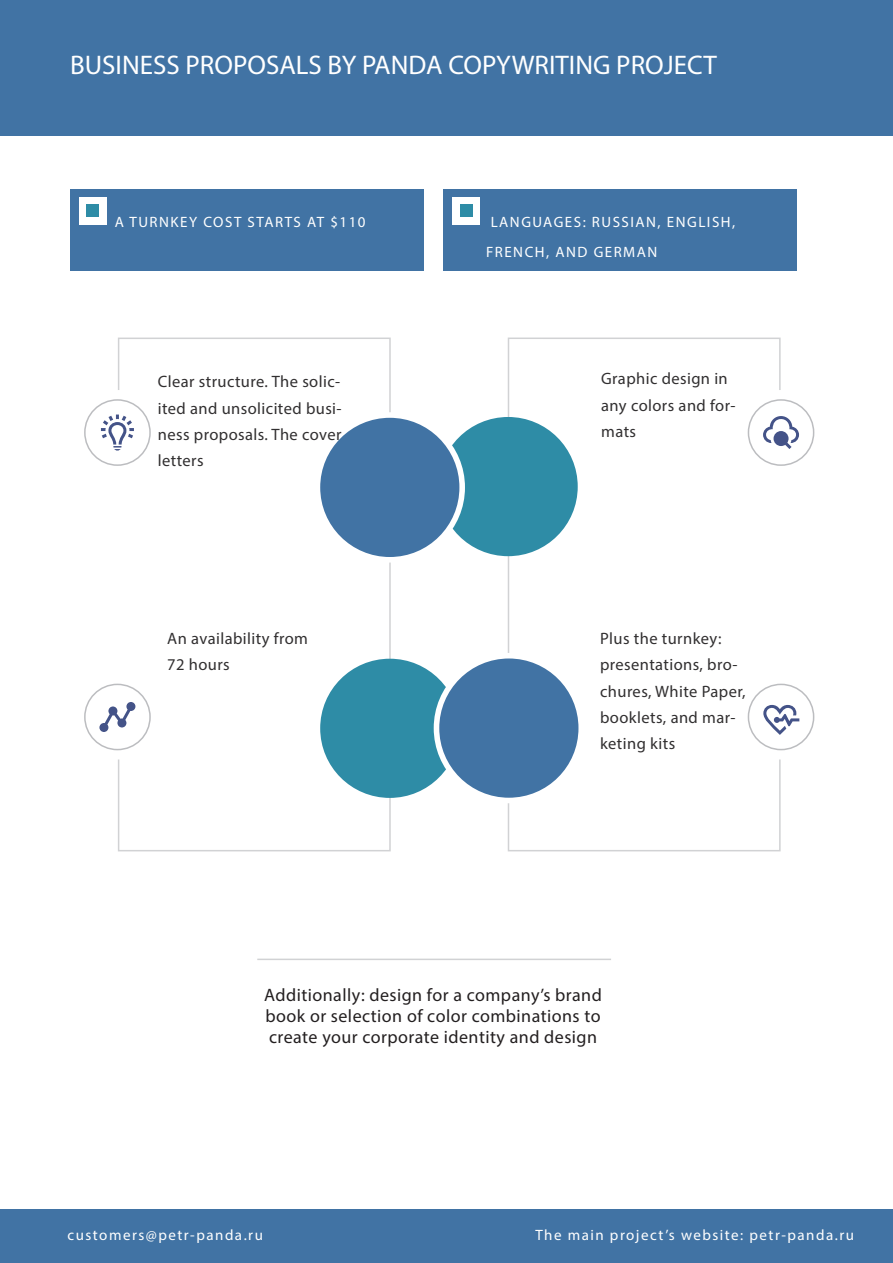
<style>
.page{position:relative;width:893px;height:1263px;background:#fff}
.page>*{position:absolute;margin:0;border:0;box-sizing:border-box;transform-origin:0 0}
.Paragraph_Style_1{font:27px "Myriad Pro";color:#fff}
.Paragraph_Style_1-2{font:18px/21px "Myriad Pro";letter-spacing:.025em;color:#231f20;text-align:justify}
.t1{font:16.5px/26.2px "Myriad Pro";letter-spacing:.025em;color:#312f30}
.Paragraph_Style_1-3{font:15px/30px "Myriad Pro";letter-spacing:.1em;color:#fff}
</style>
<div class="page">
<hr style="left:257px;top:959px;width:354px;height:1px;background:#d1d2d4">
<div style="left:70px;top:189px;width:353px;height:81px;background:#4173a4"></div>
<div style="left:443px;top:189px;width:353px;height:81px;background:#4173a4"></div>
<svg style="left:118px;top:337px;width:273px;height:515px"></svg>
<svg style="left:507px;top:337px;width:274px;height:515px"></svg>
<div style="left:438px;top:417px;width:140px;height:139px;background:#2e8ca6;border-radius:50%"></div>
<div style="left:315px;top:412px;width:150px;height:151px;background:#fff;border-radius:50%"></div>
<div style="left:320px;top:418px;width:139px;height:139px;background:#4173a4;border-radius:50%"></div>
<div style="left:320px;top:659px;width:139px;height:139px;background:#2e8ca6;border-radius:50%"></div>
<div style="left:434px;top:653px;width:150px;height:150px;background:#fff;border-radius:50%"></div>
<div style="left:75px;top:390px;width:85px;height:85px;background:#fff;border-radius:50%"></div>
<div style="left:75px;top:674px;width:85px;height:85px;background:#fff;border-radius:50%"></div>
<div style="left:738px;top:390px;width:85px;height:85px;background:#fff;border-radius:50%"></div>
<div style="left:738px;top:674px;width:85px;height:85px;background:#fff;border-radius:50%"></div>
<div style="left:84px;top:399px;width:67px;height:67px;border:2px solid #bcbdc0;border-radius:50%"></div>
<div style="left:84px;top:684px;width:67px;height:66px;border:2px solid #bcbdc0;border-radius:50%"></div>
<div style="left:748px;top:399px;width:66px;height:67px;border:2px solid #bcbdc0;border-radius:50%"></div>
<div style="left:748px;top:684px;width:66px;height:66px;border:2px solid #bcbdc0;border-radius:50%"></div>
<div style="left:439px;top:658px;width:139px;height:140px;background:#4173a4;border-radius:50%"></div>
<svg style="left:763px;top:705px;width:36px;height:30px"></svg>
<svg style="left:763px;top:416px;width:36px;height:33px"></svg>
<svg style="left:101px;top:414px;width:33px;height:36px"></svg>
<svg style="left:99px;top:702px;width:36px;height:30px"></svg>
<div style="left:79px;top:197px;width:27px;height:27px;background:#fff"></div>
<div style="left:86px;top:204px;width:13px;height:13px;background:#2e8ca6"></div>
<div style="left:453px;top:197px;width:27px;height:27px;background:#fff"></div>
<div style="left:460px;top:204px;width:13px;height:13px;background:#2e8ca6"></div>
<div style="left:0;top:0;width:893px;height:135px;background:#4173a4"></div>
<div style="left:0;top:1210px;width:893px;height:53px;background:#4173a4"></div>
<p class="Paragraph_Style_1" style="left:70px;top:49px;width:648px">BUSINESS PROPOSALS BY PANDA COPYWRITING PROJECT</p>
<p class="Paragraph_Style_1-3" style="left:115px;top:207px;width:252px">A TURNKEY COST STARTS AT $110</p>
<p class="Paragraph_Style_1-3" style="left:486px;top:207px;width:251px;text-indent:5px">LANGUAGES: RUSSIAN, ENGLISH,<br>FRENCH, AND GERMAN</p>
<p class="t1" style="left:158px;top:368px;width:185px;text-align:justify">Clear structure. The solic&shy;ited and unsolicited busi&shy;ness proposals. The cover letters</p>
<p class="t1" style="left:601px;top:365px;width:136px">Graphic design in any colors and for&shy;mats</p>
<p class="t1" style="left:167px;top:625px;width:142px">An availability from<br>72 hours</p>
<p class="t1" style="left:600px;top:625px;width:147px">Plus the turnkey: presentations, bro&shy;chures, White Paper, booklets, and mar&shy;keting kits</p>
<p class="Paragraph_Style_1-2" style="left:264px;top:984px;width:339px">Additionally: design for a company’s brand book or selection of color combinations to create your corporate identity and design</p>
<p class="Paragraph_Style_1-3" style="left:68px;top:1219px;width:197px">customers@petr-panda.ru</p>
<p class="Paragraph_Style_1-3" style="left:535px;top:1219px;width:320px">The main project’s website: petr-panda.ru</p>
</div>
